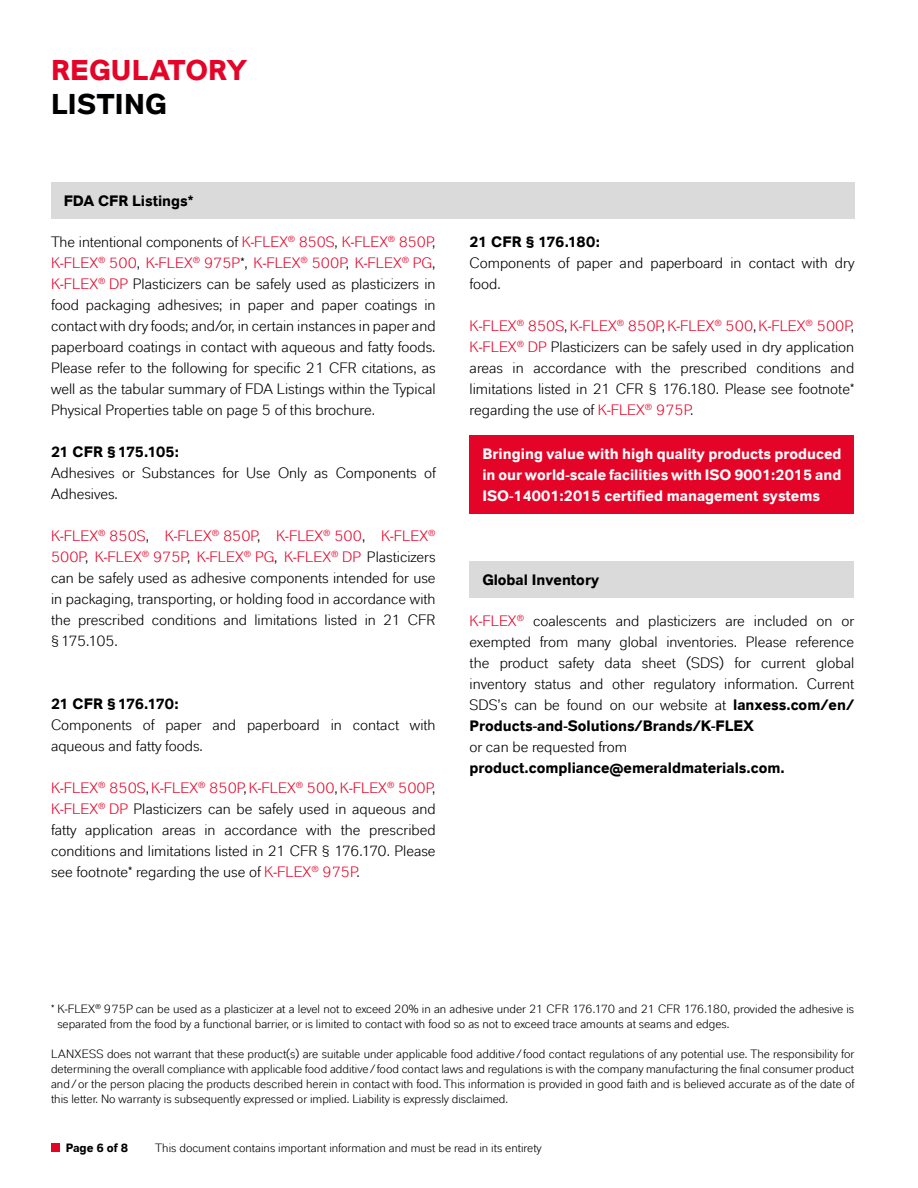
<style>
.page{position:relative;width:918px;height:1188px;background:#fff}
.page>*{position:absolute;margin:0;border:0;box-sizing:border-box;transform-origin:0 0}
.t1{font:700 28.5px/34.2px "Lanxess Global";letter-spacing:.015em;color:#e40428}
.Copy{font:15px/21px "Lanxess Global";color:#000;text-align:justify}
.Copy-2{font:700 15px/21px "Lanxess Global";color:#fff;text-align:justify}
.Copy-3{font:700 15px "Lanxess Global";color:#000}
.Copy-4{font:700 15px "Lanxess Global";letter-spacing:-.025em;color:#000}
.Copy-5{font:12px/15px "Lanxess Global";color:#000}
.t2{font:700 12px "Lanxess Global";color:#000}
.s1{color:#000}
.s2{color:#e40428}
.s3{font-weight:700}
</style>
<div class="page">
<div style="left:51px;top:1143px;width:9px;height:9px;background:#e40428"></div>
<div style="left:51px;top:183px;width:803px;height:36px;background:#dadada"></div>
<div style="left:470px;top:561px;width:384px;height:36px;background:#dadada"></div>
<div style="left:470px;top:436px;width:384px;height:78px;background:#e40428"></div>
<p class="t1" style="left:51px;top:53px;width:198px">REGULATORY<br><span class="s1">LISTING</span></p>
<p class="Copy-3" style="left:64px;top:192px;width:131px">FDA CFR Listings*</p>
<p class="Copy" style="left:51px;top:231px;width:386px">The intentional components of <span class="s2">K-FLEX</span><sup>®</sup> <span class="s2">850S</span>, <span class="s2">K-FLEX</span><sup>®</sup> <span class="s2">850P</span>, <span class="s2">K-FLEX</span><sup>®</sup> <span class="s2">500</span>, <span class="s2">K-FLEX</span><sup>®</sup> <span class="s2">975P</span>*, <span class="s2">K-FLEX</span><sup>®</sup> <span class="s2">500P</span>, <span class="s2">K-FLEX</span><sup>®</sup> <span class="s2">PG</span>, <span class="s2">K-FLEX</span><sup>®</sup> <span class="s2">DP</span> Plasticizers can be safely used as plasticizers in food packaging adhesives; in paper and paper coatings in contact with dry foods; and/or, in certain instances in paper and paperboard coatings in contact with aqueous and fatty foods.<br>Please refer to the following for specific 21 CFR citations, as well as the tabular summary of FDA Listings within the Typical Physical Properties table on page 5 of this brochure.</p>
<p class="Copy-4" style="left:51px;top:443px;width:130px">21 CFR § 175.105:</p>
<p class="Copy" style="left:51px;top:462px;width:386px">Adhesives or Substances for Use Only as Components of<br>Adhesives.</p>
<p class="Copy" style="left:51px;top:525px;width:386px"><span class="s2">K-FLEX</span><sup>®</sup> <span class="s2">850S</span>, <span class="s2">K-FLEX</span><sup>®</sup> <span class="s2">850P</span>, <span class="s2">K-FLEX</span><sup>®</sup> <span class="s2">500</span>, <span class="s2">K-FLEX</span><sup>® </sup><span class="s2">500P</span>, <span class="s2">K-FLEX</span><sup>®</sup> <span class="s2">975P</span>, <span class="s2">K-FLEX</span><sup>®</sup> <span class="s2">PG</span>, <span class="s2">K-FLEX</span><sup>®</sup> <span class="s2">DP</span> Plasticizers can be safely used as adhesive components intended for use in packaging, transporting, or holding food in accordance with the prescribed conditions and limitations listed in 21 CFR § 175.105.</p>
<p class="Copy-4" style="left:51px;top:695px;width:129px">21 CFR § 176.170:</p>
<p class="Copy" style="left:51px;top:714px;width:386px">Components of paper and paperboard in contact with aqueous and fatty foods.</p>
<p class="Copy" style="left:51px;top:777px;width:386px"><span class="s2">K-FLEX</span><sup>®</sup> <span class="s2">850S</span>, <span class="s2">K-FLEX</span><sup>®</sup> <span class="s2">850P</span>, <span class="s2">K-FLEX</span><sup>®</sup> <span class="s2">500</span>, <span class="s2">K-FLEX</span><sup>®</sup> <span class="s2">500P</span>, <span class="s2">K-FLEX</span><sup>®</sup> <span class="s2">DP</span> Plasticizers can be safely used in aqueous and fatty application areas in accordance with the prescribed conditions and limitations listed in 21 CFR § 176.170. Please see footnote* regarding the use of <span class="s2">K-FLEX</span><sup>®</sup> <span class="s2">975P</span>.</p>
<p class="Copy-4" style="left:470px;top:233px;width:132px">21 CFR § 176.180:</p>
<p class="Copy" style="left:470px;top:252px;width:386px">Components of paper and paperboard in contact with dry food.</p>
<p class="Copy" style="left:470px;top:315px;width:386px"><span class="s2">K-FLEX</span><sup>®</sup> <span class="s2">850S</span>, <span class="s2">K-FLEX</span><sup>®</sup> <span class="s2">850P</span>, <span class="s2">K-FLEX</span><sup>®</sup> <span class="s2">500</span>, <span class="s2">K-FLEX</span><sup>®</sup> <span class="s2">500P</span>, <span class="s2">K-FLEX</span><sup>®</sup> <span class="s2">DP</span> Plasticizers can be safely used in dry application areas in accordance with the prescribed conditions and limitations listed in 21 CFR § 176.180. Please see footnote* regarding the use of <span class="s2">K-FLEX</span><sup>®</sup> <span class="s2">975P</span>.</p>
<p class="Copy-2" style="left:482px;top:443px;width:361px">Bringing value with high quality products produced in our world-scale facilities with ISO 9001:2015 and ISO-14001:2015 certified management systems</p>
<p class="Copy-3" style="left:482px;top:571px;width:118px">Global Inventory</p>
<p class="Copy" style="left:470px;top:610px;width:386px"><span class="s2">K-FLEX</span><sup>®</sup> coalescents and plasticizers are included on or exempted from many global inventories. Please reference the product safety data sheet (SDS) for current global inventory status and other regulatory information. Current SDS’s can be found on our website at <span class="s3">lanxess.com/en/ Products-and-Solutions/Brands/K-FLEX</span></p>
<p class="Copy" style="left:470px;top:736px;width:159px">or can be requested from</p>
<p class="Copy-3" style="left:470px;top:759px;width:317px">product.compliance@emeraldmaterials.com.</p>
<p class="Copy-5" style="left:57px;top:1001px;width:798px;text-indent:-6px">* K-FLEX<sup>®</sup> 975P can be used as a plasticizer at a level not to exceed 20% in an adhesive under 21 CFR 176.170 and 21 CFR 176.180, provided the adhesive is separated from the food by a functional barrier, or is limited to contact with food so as not to exceed trace amounts at seams and edges.</p>
<p class="Copy-5" style="left:51px;top:1046px;width:805px;text-align:justify">LANXESS does not warrant that these product(s) are suitable under applicable food additive / food contact regulations of any potential use. The responsibility for determining the overall compliance with applicable food additive / food contact laws and regulations is with the company manufacturing the final consumer product and / or the person placing the products described herein in contact with food. This information is provided in good faith and is believed accurate as of the date of this letter. No warranty is subsequently expressed or implied. Liability is expressly disclaimed.</p>
<p class="t2" style="left:66px;top:1141px;width:64px">Page 6 of 8</p>
<p class="Copy-5" style="left:155px;top:1140px;width:388px">This document contains important information and must be read in its entirety</p>
</div>
